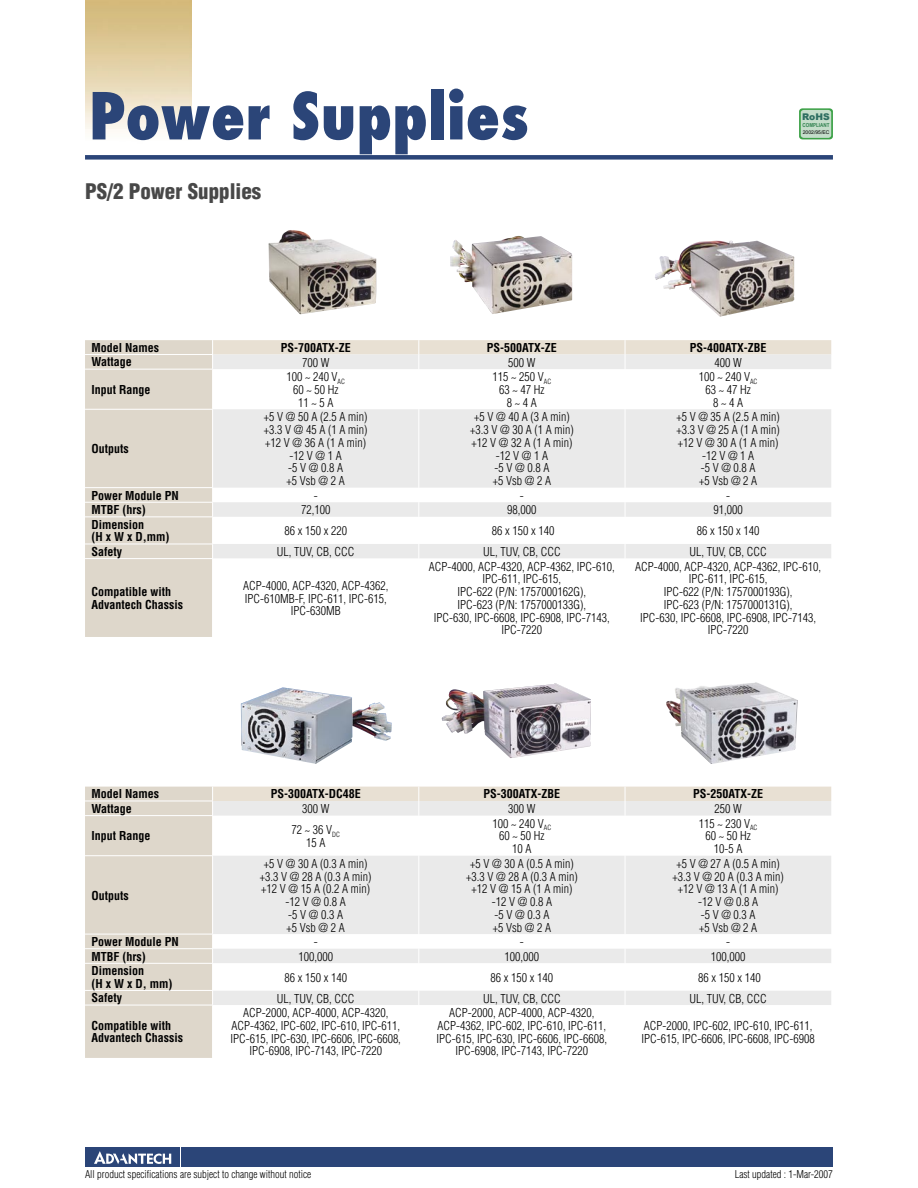
<style>
.page{position:relative;width:918px;height:1188px;background:#fff}
.page>*{position:absolute;margin:0;border:0;box-sizing:border-box;transform-origin:0 0}
.t1{font:800 condensed 63px "Futura";color:#2b4578}
.t2{font:900 condensed 21px "Helvetica";color:#484848}
.t3{font:300 condensed 12px/12.8px "Helvetica";color:#000;text-align:center}
.t4{font:700 condensed 12px/12.8px "Helvetica";color:#000}
.t5{font:300 condensed 10.5px "Helvetica";color:#000}
.t6{font:900 9.15px "Arial";color:#2e6e61}
.t7{font:700 5.55px "Arial Narrow";color:#308250}
.t8{font:5.1px "Arial";color:#000}
</style>
<div class="page">
<div style="left:182px;top:1147px;width:651px;height:20px;background:#2b4578"></div>
<div style="left:85px;top:1147px;width:95px;height:20px;background:#2b4578"></div>
<svg style="left:94px;top:1151px;width:77px;height:13px"></svg>
<div style="left:85px;top:155px;width:748px;height:5px;background:#2b4578"></div>
<img style="left:442px;top:684px;width:149px;height:74px">
<img style="left:450px;top:236px;width:122px;height:78px">
<img style="left:655px;top:240px;width:139px;height:76px">
<img style="left:241px;top:687px;width:151px;height:77px">
<img style="left:666px;top:682px;width:132px;height:82px">
<img style="left:268px;top:230px;width:108px;height:84px">
<svg style="left:799px;top:108px;width:34px;height:31px"></svg>
<svg style="left:85px;top:340px;width:746px;height:297px"></svg>
<hr style="left:85px;top:558px;width:128px;height:1px;background:#fff">
<hr style="left:212px;top:559px;width:1px;height:78px;background:#fff">
<svg style="left:85px;top:787px;width:746px;height:271px"></svg>
<hr style="left:212px;top:1005px;width:1px;height:53px;background:#fff">
<hr style="left:418px;top:1005px;width:1px;height:53px;background:#fff">
<hr style="left:625px;top:1005px;width:1px;height:53px;background:#fff">
<hr style="left:85px;top:801px;width:128px;height:1px;background:#fff">
<hr style="left:85px;top:815px;width:128px;height:1px;background:#fff">
<hr style="left:85px;top:855px;width:128px;height:1px;background:#fff">
<hr style="left:85px;top:934px;width:128px;height:1px;background:#fff">
<hr style="left:85px;top:948px;width:128px;height:1px;background:#fff">
<hr style="left:85px;top:963px;width:128px;height:1px;background:#fff">
<hr style="left:85px;top:990px;width:128px;height:1px;background:#fff">
<hr style="left:85px;top:1005px;width:128px;height:1px;background:#fff">
<h1 class="t1" style="left:89px;top:76px;width:442px">Power Supplies</h1>
<h2 class="t2" style="left:85px;top:178px;width:178px">PS/2 Power Supplies</h2>
<p class="t6" style="left:802px;top:110px;width:29px">RoHS</p>
<p class="t7" style="left:803px;top:121px;width:28px">COMPLIANT</p>
<p class="t8" style="left:803px;top:129px;width:28px">2002/95/EC</p>
<p class="t4" style="left:91px;top:341px;width:69px">Model Names</p>
<p class="t4" style="left:281px;top:341px;width:72px">PS-700ATX-ZE</p>
<p class="t4" style="left:487px;top:341px;width:72px">PS-500ATX-ZE</p>
<p class="t4" style="left:690px;top:341px;width:78px">PS-400ATX-ZBE</p>
<p class="t4" style="left:91px;top:356px;width:42px">Wattage</p>
<p class="t3" style="left:302px;top:356px;width:29px">700 W</p>
<p class="t3" style="left:508px;top:356px;width:29px">500 W</p>
<p class="t3" style="left:714px;top:356px;width:29px">400 W</p>
<p class="t4" style="left:91px;top:383px;width:61px">Input Range</p>
<p class="t3" style="left:286px;top:370px;width:60px">100 ~ 240 V<sub>AC<br></sub>60 ~ 50 Hz<br>11 ~ 5 A</p>
<p class="t3" style="left:493px;top:370px;width:60px">115 ~ 250 V<sub>AC<br></sub>63 ~ 47 Hz<br>8 ~ 4 A</p>
<p class="t3" style="left:699px;top:370px;width:60px">100 ~ 240 V<sub>AC<br></sub>63 ~ 47 Hz<br>8 ~ 4 A</p>
<p class="t4" style="left:91px;top:442px;width:39px">Outputs</p>
<p class="t3" style="left:264px;top:411px;width:105px">+5 V @ 50 A (2.5 A min) +3.3 V @ 45 A (1 A min) +12 V @ 36 A (1 A min) -12 V @ 1 A<br>-5 V @ 0.8 A<br>+5 Vsb @ 2 A</p>
<p class="t3" style="left:470px;top:411px;width:105px">+5 V @ 40 A (3 A min) +3.3 V @ 30 A (1 A min) +12 V @ 32 A (1 A min) -12 V @ 1 A<br>-5 V @ 0.8 A<br>+5 Vsb @ 2 A</p>
<p class="t3" style="left:676px;top:411px;width:105px">+5 V @ 35 A (2.5 A min) +3.3 V @ 25 A (1 A min) +12 V @ 30 A (1 A min) -12 V @ 1 A<br>-5 V @ 0.8 A<br>+5 Vsb @ 2 A</p>
<p class="t4" style="left:91px;top:489px;width:89px">Power Module PN</p>
<p class="t3" style="left:314px;top:489px;width:5px">-</p>
<p class="t3" style="left:520px;top:489px;width:5px">-</p>
<p class="t3" style="left:726px;top:489px;width:5px">-</p>
<p class="t4" style="left:91px;top:503px;width:56px">MTBF (hrs)</p>
<p class="t3" style="left:301px;top:504px;width:31px">72,100</p>
<p class="t3" style="left:507px;top:504px;width:31px">98,000</p>
<p class="t3" style="left:713px;top:504px;width:31px">91,000</p>
<p class="t4" style="left:91px;top:518px;width:79px">Dimension<br>(H x W x D,mm)</p>
<p class="t3" style="left:284px;top:524px;width:64px">86 x 150 x 220</p>
<p class="t3" style="left:492px;top:524px;width:64px">86 x 150 x 140</p>
<p class="t3" style="left:697px;top:524px;width:64px">86 x 150 x 140</p>
<p class="t4" style="left:91px;top:545px;width:32px">Safety</p>
<p class="t3" style="left:277px;top:545px;width:79px">UL, TUV, CB, CCC</p>
<p class="t3" style="left:483px;top:545px;width:79px">UL, TUV, CB, CCC</p>
<p class="t3" style="left:689px;top:545px;width:79px">UL, TUV, CB, CCC</p>
<p class="t4" style="left:91px;top:585px;width:93px">Compatible with<br>Advantech Chassis</p>
<p class="t3" style="left:243px;top:579px;width:147px">ACP-4000, ACP-4320, ACP-4362,<br>IPC-610MB-F, IPC-611, IPC-615,<br>IPC-630MB</p>
<p class="t3" style="left:429px;top:560px;width:187px">ACP-4000, ACP-4320, ACP-4362, IPC-610,<br>IPC-611, IPC-615,<br>IPC-622 (P/N: 1757000162G),<br>IPC-623 (P/N: 1757000133G),<br>IPC-630, IPC-6608, IPC-6908, IPC-7143,<br>IPC-7220</p>
<p class="t3" style="left:635px;top:560px;width:187px">ACP-4000, ACP-4320, ACP-4362, IPC-610,<br>IPC-611, IPC-615,<br>IPC-622 (P/N: 1757000193G),<br>IPC-623 (P/N: 1757000131G),<br>IPC-630, IPC-6608, IPC-6908, IPC-7143,<br>IPC-7220</p>
<p class="t4" style="left:91px;top:788px;width:69px">Model Names</p>
<p class="t4" style="left:271px;top:788px;width:92px">PS-300ATX-DC48E</p>
<p class="t4" style="left:484px;top:788px;width:78px">PS-300ATX-ZBE</p>
<p class="t4" style="left:693px;top:788px;width:72px">PS-250ATX-ZE</p>
<p class="t4" style="left:91px;top:802px;width:42px">Wattage</p>
<p class="t3" style="left:302px;top:802px;width:29px">300 W</p>
<p class="t3" style="left:508px;top:802px;width:29px">300 W</p>
<p class="t3" style="left:714px;top:802px;width:29px">250 W</p>
<p class="t4" style="left:91px;top:829px;width:61px">Input Range</p>
<p class="t3" style="left:292px;top:823px;width:50px">72 ~ 36 V<sub>DC<br></sub>15 A</p>
<p class="t3" style="left:493px;top:817px;width:60px">100 ~ 240 V<sub>AC<br></sub>60 ~ 50 Hz<br>10 A</p>
<p class="t3" style="left:699px;top:817px;width:60px">115 ~ 230 V<sub>AC<br></sub>60 ~ 50 Hz<br>10-5 A</p>
<p class="t4" style="left:91px;top:889px;width:39px">Outputs</p>
<p class="t3" style="left:260px;top:857px;width:113px">+5 V @ 30 A (0.3 A min) +3.3 V @ 28 A (0.3 A min) +12 V @ 15 A (0.2 A min) -12 V @ 0.8 A<br>-5 V @ 0.3 A<br>+5 Vsb @ 2 A</p>
<p class="t3" style="left:466px;top:857px;width:113px">+5 V @ 30 A (0.5 A min) +3.3 V @ 28 A (0.3 A min) +12 V @ 15 A (1 A min) -12 V @ 0.8 A<br>-5 V @ 0.3 A<br>+5 Vsb @ 2 A</p>
<p class="t3" style="left:672px;top:857px;width:113px">+5 V @ 27 A (0.5 A min) +3.3 V @ 20 A (0.3 A min) +12 V @ 13 A (1 A min) -12 V @ 0.8 A<br>-5 V @ 0.3 A<br>+5 Vsb @ 2 A</p>
<p class="t4" style="left:91px;top:935px;width:89px">Power Module PN</p>
<p class="t3" style="left:314px;top:935px;width:5px">-</p>
<p class="t3" style="left:520px;top:935px;width:5px">-</p>
<p class="t3" style="left:726px;top:935px;width:5px">-</p>
<p class="t4" style="left:91px;top:950px;width:56px">MTBF (hrs)</p>
<p class="t3" style="left:298px;top:950px;width:36px">100,000</p>
<p class="t3" style="left:505px;top:950px;width:36px">100,000</p>
<p class="t3" style="left:711px;top:950px;width:36px">100,000</p>
<p class="t4" style="left:91px;top:964px;width:82px">Dimension<br>(H x W x D, mm)</p>
<p class="t3" style="left:284px;top:971px;width:64px">86 x 150 x 140</p>
<p class="t3" style="left:491px;top:971px;width:64px">86 x 150 x 140</p>
<p class="t3" style="left:698px;top:971px;width:64px">86 x 150 x 140</p>
<p class="t4" style="left:91px;top:992px;width:32px">Safety</p>
<p class="t3" style="left:277px;top:992px;width:79px">UL, TUV, CB, CCC</p>
<p class="t3" style="left:483px;top:992px;width:79px">UL, TUV, CB, CCC</p>
<p class="t3" style="left:689px;top:992px;width:79px">UL, TUV, CB, CCC</p>
<p class="t4" style="left:91px;top:1019px;width:93px">Compatible with<br>Advantech Chassis</p>
<p class="t3" style="left:230px;top:1006px;width:172px">ACP-2000, ACP-4000, ACP-4320, ACP-4362, IPC-602, IPC-610, IPC-611, IPC-615, IPC-630, IPC-6606, IPC-6608, IPC-6908, IPC-7143, IPC-7220</p>
<p class="t3" style="left:437px;top:1006px;width:172px">ACP-2000, ACP-4000, ACP-4320, ACP-4362, IPC-602, IPC-610, IPC-611, IPC-615, IPC-630, IPC-6606, IPC-6608, IPC-6908, IPC-7143, IPC-7220</p>
<p class="t3" style="left:642px;top:1019px;width:175px;text-align:left">ACP-2000, IPC-602, IPC-610, IPC-611,<br>IPC-615, IPC-6606, IPC-6608, IPC-6908</p>
<p class="t5" style="left:85px;top:1168px;width:228px">All product specifications are subject to change without notice</p>
<p class="t5" style="left:735px;top:1168px;width:100px">Last updated : 1-Mar-2007</p>
</div>
